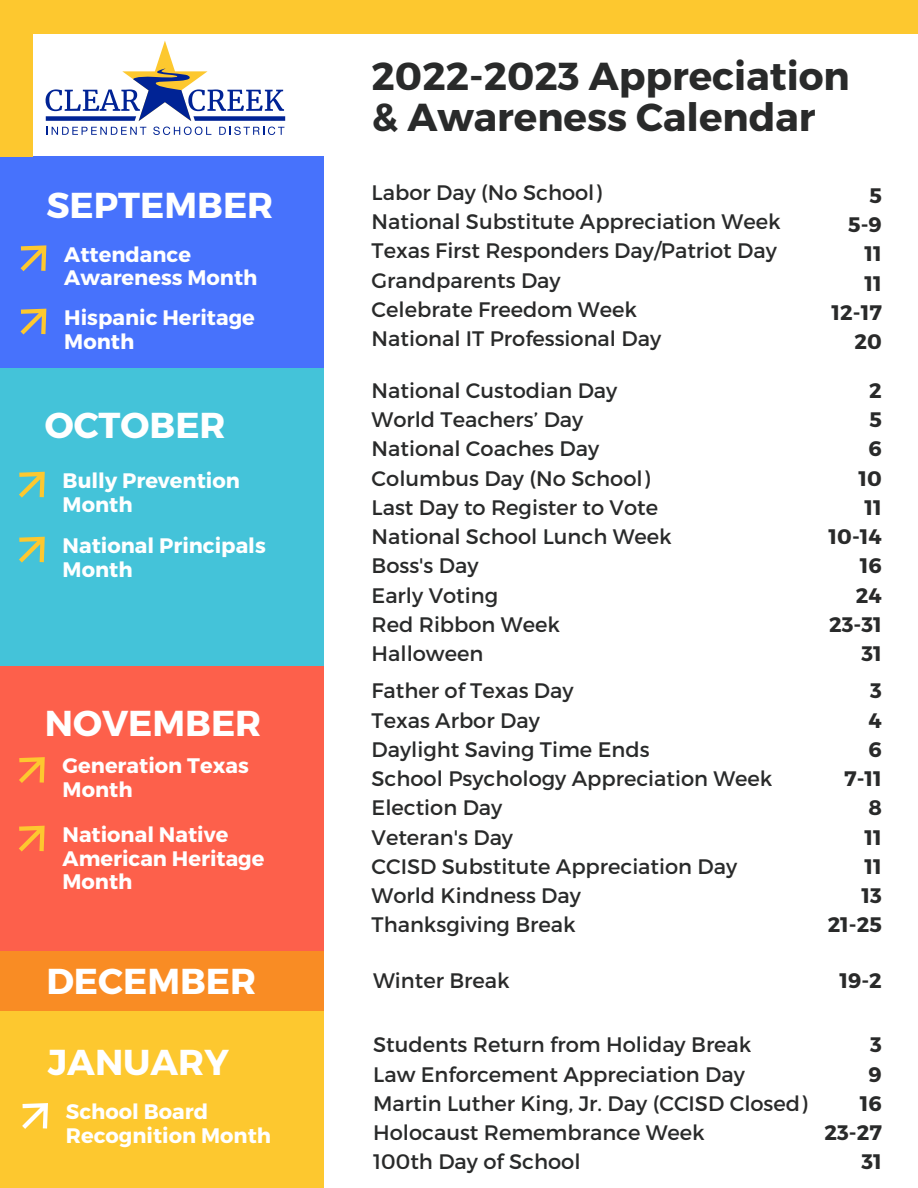
<style>
.page{position:relative;width:918px;height:1188px;background:#fff}
.page>*{position:absolute;margin:0;border:0;box-sizing:border-box;transform-origin:0 0}
.t1{font:700 39px/41.7px "Montserrat";color:#292a2a}
.t2{font:700 36px "Montserrat";color:#fff}
.t3{font:21px/29.2px "Montserrat";color:#292a2a}
.t4{font:700 21px/23.7px "Montserrat";color:#fff}
.t5{font:700 21px/29.2px "Montserrat";color:#292a2a;text-align:right}
</style>
<div class="page">
<div style="left:0;top:0;width:918px;height:34px;background:#fdc82f"></div>
<svg style="left:46px;top:41px;width:239px;height:94px"></svg>
<div style="left:0;top:156px;width:325px;height:239px;background:#4772fc"></div>
<svg style="left:21px;top:245px;width:25px;height:26px"></svg>
<div style="left:0;top:368px;width:330px;height:305px;background:#44c3d9"></div>
<svg style="left:19px;top:472px;width:26px;height:26px"></svg>
<svg style="left:19px;top:537px;width:26px;height:26px"></svg>
<div style="left:0;top:666px;width:330px;height:285px;background:#fd604b"></div>
<svg style="left:19px;top:757px;width:26px;height:26px"></svg>
<div style="left:0;top:951px;width:329px;height:60px;background:#f98c24"></div>
<div style="left:0;top:1011px;width:330px;height:177px;background:#fdc82f"></div>
<svg style="left:22px;top:1103px;width:26px;height:26px"></svg>
<div style="left:325px;top:156px;width:40px;height:1032px;background:#fff"></div>
<div style="left:0;top:20px;width:32px;height:136px;background:#fdc82f"></div>
<svg style="left:21px;top:309px;width:25px;height:26px"></svg>
<svg style="left:19px;top:826px;width:26px;height:26px"></svg>
<h2 class="t2" style="left:46px;top:182px;width:229px">SEPTEMBER</h2>
<p class="t4" style="left:64px;top:241px;width:195px">Attendance<br>Awareness Month</p>
<p class="t4" style="left:64px;top:305px;width:192px">Hispanic Heritage<br>Month</p>
<h2 class="t2" style="left:45px;top:401px;width:182px">OCTOBER</h2>
<p class="t4" style="left:63px;top:468px;width:179px">Bully Prevention<br>Month</p>
<p class="t4" style="left:63px;top:533px;width:205px">National Principals<br>Month</p>
<h2 class="t2" style="left:45px;top:700px;width:218px">NOVEMBER</h2>
<p class="t4" style="left:63px;top:753px;width:188px">Generation Texas<br>Month</p>
<p class="t4" style="left:63px;top:822px;width:203px">National Native<br>American Heritage<br>Month</p>
<h1 class="t1" style="left:372px;top:53px;width:480px">2022-2023 Appreciation &amp; Awareness Calendar</h1>
<p class="t3" style="left:372px;top:177px;width:410px">Labor Day (No School)<br>National Substitute Appreciation Week<br>Texas First Responders Day/Patriot Day<br>Grandparents Day<br>Celebrate Freedom Week<br>National IT Professional Day</p>
<p class="t5" style="left:832px;top:180px;width:52px">5<br>5-9<br>11<br>11<br>12-17<br>20</p>
<p class="t3" style="left:372px;top:375px;width:302px">National Custodian Day<br>World Teachers’ Day<br>National Coaches Day<br>Columbus Day (No School)<br>Last Day to Register to Vote<br>National School Lunch Week<br>Boss's Day<br>Early Voting<br>Red Ribbon Week<br>Halloween</p>
<p class="t5" style="left:829px;top:375px;width:55px">2<br>5<br>6<br>10<br>11<br>10-14<br>16<br>24<br>23-31<br>31</p>
<p class="t3" style="left:372px;top:675px;width:402px">Father of Texas Day<br>Texas Arbor Day<br>Daylight Saving Time Ends<br>School Psychology Appreciation Week<br>Election Day<br>Veteran's Day<br>CCISD Substitute Appreciation Day<br>World Kindness Day<br>Thanksgiving Break</p>
<p class="t5" style="left:828px;top:675px;width:56px">3<br>4<br>6<br>7-11<br>8<br>11<br>11<br>13<br>21-25</p>
<h2 class="t2" style="left:46px;top:957px;width:211px">DECEMBER</h2>
<p class="t3" style="left:373px;top:965px;width:138px">Winter Break</p>
<p class="t5" style="left:839px;top:965px;width:44px">19-2</p>
<h2 class="t2" style="left:48px;top:1039px;width:182px">JANUARY</h2>
<p class="t4" style="left:66px;top:1099px;width:207px">School Board<br>Recognition Month</p>
<p class="t3" style="left:373px;top:1029px;width:436px">Students Return from Holiday Break<br>Law Enforcement Appreciation Day<br>Martin Luther King, Jr. Day (CCISD Closed)<br>Holocaust Remembrance Week<br>100th Day of School</p>
<p class="t5" style="left:825px;top:1029px;width:59px">3<br>9<br>16<br>23-27<br>31</p>
</div>
